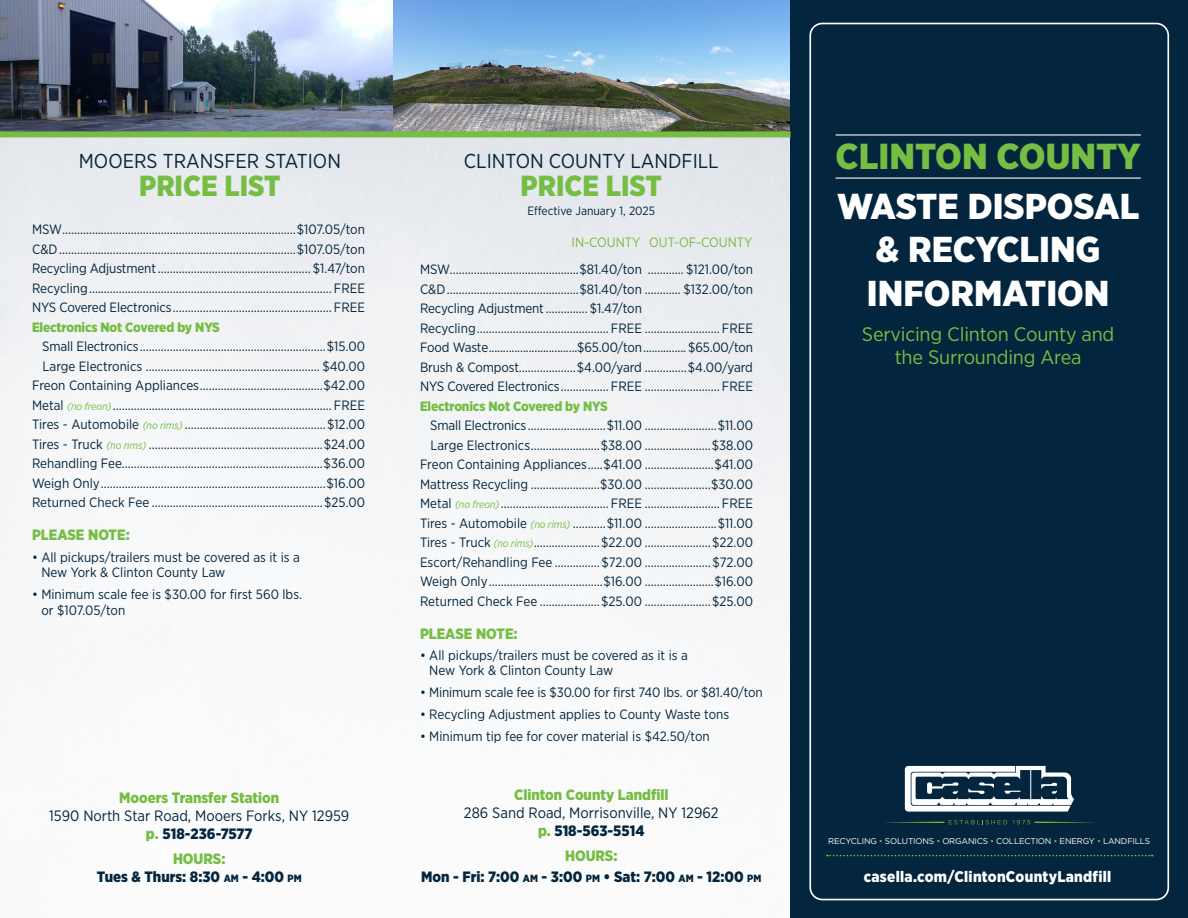
<style>
.page{position:relative;width:1188px;height:918px;background:#fff}
.page>*{position:absolute;margin:0;border:0;box-sizing:border-box;transform-origin:0 0}
.Bullet{font:900 36.15px "Gotham Narrow";color:#75bd43;scale:1.04 1}
.Bullet-2{font:900 36px/43.5px "Gotham Narrow";color:#fff;text-align:center;scale:1.04 1}
.t1{font:900 29.1px "Gotham Narrow";color:#75bd43}
.t2{font:20.1px "Gotham Narrow";color:#03253d}
.Body{font:19.5px "Gotham Narrow";letter-spacing:-.01em;color:#75bd43;scale:1.06 1}
.t3{font:900 15.45px "Gotham Narrow";letter-spacing:.02em;color:#fff}
.t4{font:900 15px/21px "Gotham Narrow";color:#03253d;text-align:center}
.t5{font:15px "Gotham Narrow";color:#03253d}
.t6{font:900 15px "Gotham Narrow";color:#75bd43}
.t7{font:13.5px/15px "Gotham Narrow";color:#03253d}
.t8{font:900 13.5px "Gotham Narrow";letter-spacing:-.01em;color:#75bd43}
.t9{font:13.5px "Gotham Narrow";color:#75bd43}
.t10{font:12px "Gotham Narrow";color:#03253d}
.Contact{font:8.4px "Gotham";letter-spacing:-.02em;color:#fff}
.s1{font-weight:900;color:#75bd43}
.s2{font-style:italic;font-size:10.5px;color:#75bd43}
.s3{color:#75bd43}
.s4{font-size:10.5px}
.s5{font-style:inherit}
</style>
<div class="page">
<img style="left:0;top:137px;width:791px;height:781px">
<img style="left:392px;top:0;width:399px;height:131px">
<img style="left:0;top:0;width:392px;height:131px">
<div style="left:791px;top:0;width:397px;height:918px;background:#03253d"></div>
<hr style="left:836px;top:178px;width:305px;height:1px;background:#fff">
<hr style="left:836px;top:134px;width:305px;height:2px;background:#fff">
<div style="left:809px;top:23px;width:360px;height:877px;border:2px solid #fff;border-radius:12px"></div>
<div style="left:0;top:131px;width:791px;height:6px;background:#75bd43"></div>
<svg style="left:905px;top:766px;width:169px;height:46px"></svg>
<svg style="left:883px;top:820px;width:124px;height:4px"></svg>
<svg style="left:1013px;top:820px;width:83px;height:4px"></svg>
<svg style="left:827px;top:855px;width:326px;height:1px"></svg>
<p class="t2" style="left:79px;top:148px;width:264px">MOOERS TRANSFER STATION</p>
<p class="t1" style="left:139px;top:167px;width:143px">PRICE LIST</p>
<p class="t7" style="left:32px;top:222px;width:335px">MSW..............................................................................$107.05/ton</p>
<p class="t7" style="left:32px;top:241px;width:335px">C&amp;D...............................................................................$107.05/ton</p>
<p class="t7" style="left:32px;top:261px;width:335px">Recycling Adjustment................................................... $1.47/ton</p>
<p class="t7" style="left:32px;top:280px;width:335px">Recycling................................................................................. FREE</p>
<p class="t7" style="left:32px;top:300px;width:335px">NYS Covered Electronics..................................................... FREE</p>
<p class="t7" style="left:42px;top:317px;width:324px;line-height:19.5px;text-indent:-10px"><span class="s1">Electronics Not Covered by NYS<br></span>Small Electronics..............................................................$15.00</p>
<p class="t7" style="left:43px;top:358px;width:324px">Large Electronics .......................................................... $40.00</p>
<p class="t7" style="left:32px;top:376px;width:335px;line-height:19.5px">Freon Containing Appliances.........................................$42.00<br>Metal <span class="s2">(no freon)</span>......................................................................... FREE</p>
<p class="t7" style="left:32px;top:417px;width:335px">Tires - Automobile <span class="s2">(no rims)</span> ...............................................$12.00</p>
<p class="t7" style="left:32px;top:436px;width:335px">Tires - Truck <span class="s2">(no rims)</span> ..........................................................$24.00</p>
<p class="t7" style="left:32px;top:456px;width:335px">Rehandling Fee...................................................................$36.00</p>
<p class="t7" style="left:32px;top:475px;width:335px">Weigh Only...........................................................................$16.00</p>
<p class="t7" style="left:32px;top:495px;width:335px">Returned Check Fee .........................................................$25.00</p>
<p class="t6" style="left:32px;top:525px;width:99px">PLEASE NOTE:</p>
<p class="t7" style="left:41px;top:550px;width:260px;text-indent:-9px">• All pickups/trailers must be covered as it is a<br>New York &amp; Clinton County Law</p>
<p class="t7" style="left:41px;top:586px;width:262px;line-height:16.5px;text-indent:-9px">• Minimum scale fee is $30.00 for first 560 lbs. or $107.05/ton</p>
<p class="t6" style="left:119px;top:788px;width:162px">Mooers Transfer Station</p>
<p class="t5" style="left:49px;top:806px;width:302px">1590 North Star Road, Mooers Forks, NY 12959</p>
<p class="t4" style="left:146px;top:823px;width:108px"><span class="s3">p.</span> 518-236-7577</p>
<p class="t4" style="left:97px;top:849px;width:207px;line-height:18px"><span class="s3">HOURS:<br></span>Tues &amp; Thurs: 8:30 <span class="s4">AM</span> - 4:00 <span class="s4">PM</span></p>
<p class="t2" style="left:464px;top:148px;width:256px">CLINTON COUNTY LANDFILL</p>
<p class="t1" style="left:521px;top:167px;width:143px">PRICE LIST</p>
<p class="t10" style="left:527px;top:203px;width:129px">Effective January 1, 2025</p>
<p class="t9" style="left:572px;top:234px;width:70px">IN-COUNTY</p>
<p class="t9" style="left:649px;top:234px;width:105px">OUT-OF-COUNTY</p>
<p class="t7" style="left:420px;top:262px;width:335px">MSW...........................................$81.40/ton ............ $121.00/ton</p>
<p class="t7" style="left:420px;top:281px;width:335px">C&amp;D............................................$81.40/ton ............ $132.00/ton</p>
<p class="t7" style="left:420px;top:301px;width:224px">Recycling Adjustment.............. $1.47/ton</p>
<p class="t7" style="left:420px;top:320px;width:335px">Recycling............................................ FREE ......................... FREE</p>
<p class="t7" style="left:420px;top:340px;width:334px">Food Waste...............................$65.00/ton............... $65.00/ton</p>
<p class="t7" style="left:420px;top:359px;width:335px">Brush &amp; Compost...................$4.00/yard ..............$4.00/yard</p>
<p class="t7" style="left:420px;top:379px;width:335px">NYS Covered Electronics................ FREE ......................... FREE</p>
<p class="t8" style="left:420px;top:397px;width:189px">Electronics Not Covered by NYS</p>
<p class="t7" style="left:430px;top:418px;width:324px">Small Electronics..........................$11.00 ........................$11.00</p>
<p class="t7" style="left:430px;top:437px;width:324px">Large Electronics.......................$38.00 ......................$38.00</p>
<p class="t7" style="left:420px;top:457px;width:335px">Freon Containing Appliances.....$41.00 .......................$41.00</p>
<p class="t7" style="left:420px;top:476px;width:335px">Mattress Recycling .......................$30.00 ......................$30.00</p>
<p class="t7" style="left:420px;top:496px;width:335px">Metal <span class="s2">(no freon)</span>.................................... FREE ......................... FREE</p>
<p class="t7" style="left:420px;top:515px;width:335px">Tires - Automobile <span class="s2">(no rims)</span> ...........$11.00 ........................$11.00</p>
<p class="t7" style="left:420px;top:535px;width:335px">Tires - Truck <span class="s2">(no rims)</span>......................$22.00 ......................$22.00</p>
<p class="t7" style="left:420px;top:554px;width:335px">Escort/Rehandling Fee ...............$72.00 ...................... $72.00</p>
<p class="t7" style="left:420px;top:574px;width:335px">Weigh Only......................................$16.00 .......................$16.00</p>
<p class="t7" style="left:420px;top:593px;width:335px">Returned Check Fee ....................$25.00 ......................$25.00</p>
<p class="t6" style="left:420px;top:623px;width:99px">PLEASE NOTE:</p>
<p class="t7" style="left:429px;top:648px;width:260px;text-indent:-9px">• All pickups/trailers must be covered as it is a<br>New York &amp; Clinton County Law</p>
<p class="t7" style="left:420px;top:685px;width:344px">• Minimum scale fee is $30.00 for first 740 lbs. or $81.40/ton</p>
<p class="t7" style="left:420px;top:706px;width:311px">• Recycling Adjustment applies to County Waste tons</p>
<p class="t7" style="left:420px;top:728px;width:291px">• Minimum tip fee for cover material is $42.50/ton</p>
<p class="t6" style="left:514px;top:785px;width:156px">Clinton County Landfill</p>
<p class="t5" style="left:464px;top:803px;width:256px">286 Sand Road, Morrisonville, NY 12962</p>
<p class="t4" style="left:538px;top:820px;width:108px"><span class="s3">p.</span> 518-563-5514</p>
<p class="t4" style="left:421px;top:845px;width:342px"><span class="s3">HOURS:<br></span>Mon - Fri: 7:00 <span class="s4">AM</span> - 3:00 <span class="s4">PM</span> <span class="s5">•</span> Sat: 7:00 <span class="s4">AM</span> - 12:00 <span class="s4">PM</span></p>
<p class="Bullet" style="left:836px;top:133px;width:295px">CLINTON COUNTY</p>
<p class="Bullet-2" style="left:837px;top:184px;width:292px">WASTE DISPOSAL &amp; RECYCLING<br>INFORMATION</p>
<p class="Body" style="left:862px;top:322px;width:240px">Servicing Clinton County and</p>
<p class="Body" style="left:895px;top:345px;width:178px">the Surrounding Area</p>
<p class="Contact" style="left:828px;top:836px;width:324px">RECYCLING <span class="s3">•</span> SOLUTIONS <span class="s3">•</span> ORGANICS <span class="s3">•</span> COLLECTION <span class="s3">•</span> ENERGY <span class="s3">•</span> LANDFILLS</p>
<p class="t3" style="left:864px;top:866px;width:249px">casella.com/ClintonCountyLandfill</p>
</div>
